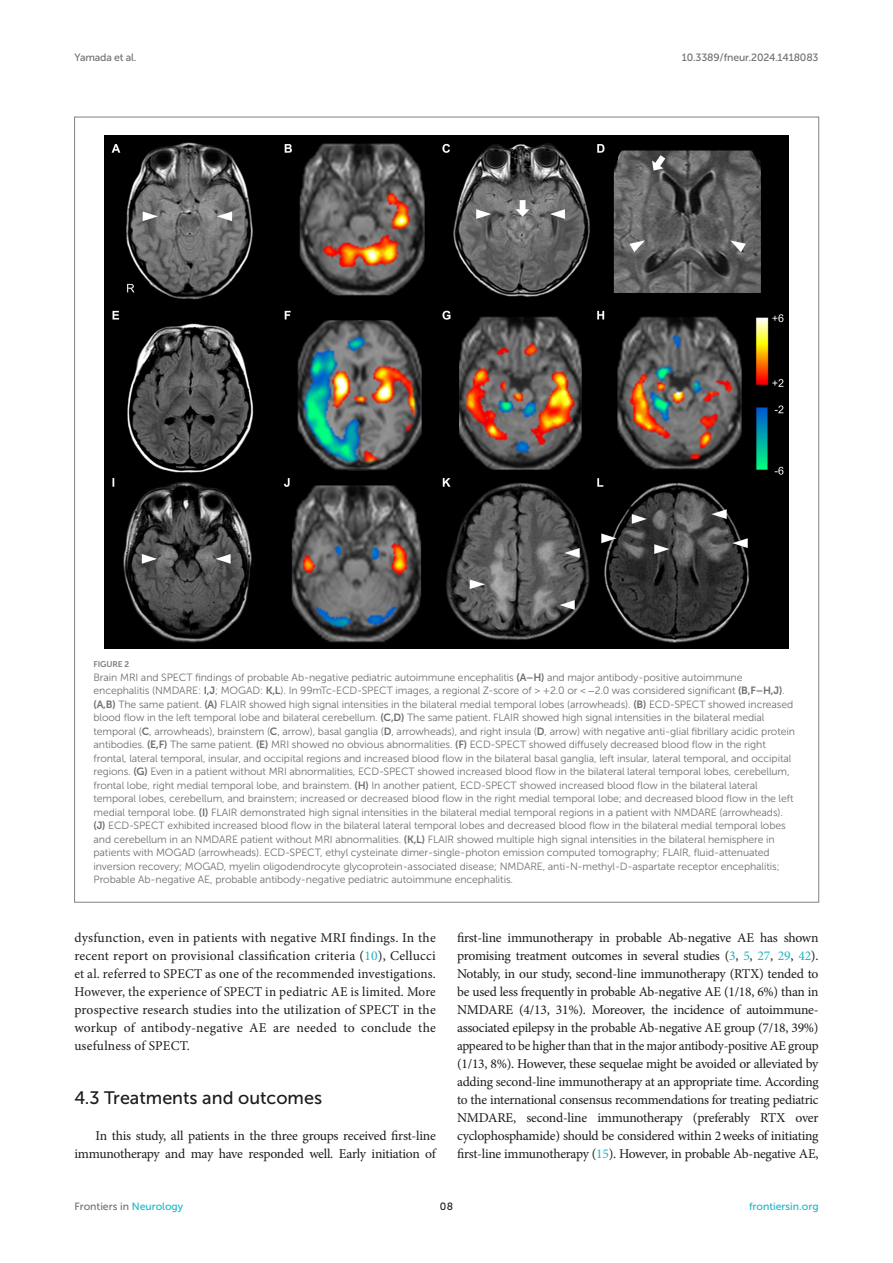
<style>
.page{position:relative;width:893px;height:1263px;background:#fff}
.page>*{position:absolute;margin:0;border:0;box-sizing:border-box;transform-origin:0 0}
.HEAD_2{font:18px "Museo Sans 500";color:#1b1c1b}
.TEXT_FLUSH{font:13.5px/18px "Minion Pro";letter-spacing:-.02em;color:#1b1c1b;text-align:right}
.TEXT{font:13.5px/18px "Minion Pro";letter-spacing:.015em;color:#1b1c1b;text-align:justify}
.FIG_LEG{font:10.5px/13.5px "Museo Sans 300";letter-spacing:-.01em;color:#706f70}
.t1{font:10.5px "Museo Sans 500";letter-spacing:-.015em;color:#706f70}
.t2{font:10.5px "Museo Sans 500";color:#1db5c3}
.t3{font:10.5px "Museo Sans 500";color:#1b1c1b}
.FIG_HD{font:8.25px "Museo Sans 700";letter-spacing:-.01em;color:#7e7f7f}
.s1{font-family:"Museo Sans 700"}
.s2{font-family:"STIX General"}
.s3{color:#1db5c3}
</style>
<div class="page">
<img style="left:104px;top:136px;width:685px;height:512px">
<p class="t1" style="left:74px;top:51px;width:64px">Yamada et al.</p>
<p class="t1" style="left:682px;top:51px;width:138px">10.3389/fneur.2024.1418083</p>
<p class="FIG_HD" style="left:94px;top:660px;width:37px">FIGURE 2</p>
<p class="FIG_LEG" style="left:94px;top:670px;width:703px">Brain MRI and SPECT findings of probable Ab-negative pediatric autoimmune encephalitis <span class="s1">(A–H)</span> and major antibody-positive autoimmune encephalitis (NMDARE: <span class="s1">I,J</span>; MOGAD: <span class="s1">K,L</span>). In 99mTc-ECD-SPECT images, a regional Z-score of &gt; +2.0 or &lt; <span class="s2">−</span>2.0 was considered significant <span class="s1">(B,F–H,J)</span>. <span class="s1">(A,B)</span> The same patient. <span class="s1">(A)</span> FLAIR showed high signal intensities in the bilateral medial temporal lobes (arrowheads). <span class="s1">(B)</span> ECD-SPECT showed increased blood flow in the left temporal lobe and bilateral cerebellum. <span class="s1">(C,D)</span> The same patient. FLAIR showed high signal intensities in the bilateral medial temporal (<span class="s1">C</span>, arrowheads), brainstem (<span class="s1">C</span>, arrow), basal ganglia (<span class="s1">D</span>, arrowheads), and right insula (<span class="s1">D</span>, arrow) with negative anti-glial fibrillary acidic protein antibodies. <span class="s1">(E,F)</span> The same patient. <span class="s1">(E)</span> MRI showed no obvious abnormalities. <span class="s1">(F)</span> ECD-SPECT showed diffusely decreased blood flow in the right frontal, lateral temporal, insular, and occipital regions and increased blood flow in the bilateral basal ganglia, left insular, lateral temporal, and occipital regions. <span class="s1">(G)</span> Even in a patient without MRI abnormalities, ECD-SPECT showed increased blood flow in the bilateral lateral temporal lobes, cerebellum, frontal lobe, right medial temporal lobe, and brainstem. <span class="s1">(H)</span> In another patient, ECD-SPECT showed increased blood flow in the bilateral lateral temporal lobes, cerebellum, and brainstem; increased or decreased blood flow in the right medial temporal lobe; and decreased blood flow in the left medial temporal lobe. <span class="s1">(I)</span> FLAIR demonstrated high signal intensities in the bilateral medial temporal regions in a patient with NMDARE (arrowheads). <span class="s1">(J)</span> ECD-SPECT exhibited increased blood flow in the bilateral lateral temporal lobes and decreased blood flow in the bilateral medial temporal lobes and cerebellum in an NMDARE patient without MRI abnormalities. <span class="s1">(K,L)</span> FLAIR showed multiple high signal intensities in the bilateral hemisphere in patients with MOGAD (arrowheads). ECD-SPECT, ethyl cysteinate dimer-single-photon emission computed tomography; FLAIR, fluid-attenuated inversion recovery; MOGAD, myelin oligodendrocyte glycoprotein-associated disease; NMDARE, anti-N-methyl-D-aspartate receptor encephalitis; Probable Ab-negative AE, probable antibody-negative pediatric autoimmune encephalitis.</p>
<p class="TEXT" style="left:74px;top:929px;width:363px">dysfunction, even in patients with negative MRI findings. In the recent report on provisional classification criteria (<span class="s3">10</span>), Cellucci et al. referred to SPECT as one of the recommended investigations.<br>However, the experience of SPECT in pediatric AE is limited. More prospective research studies into the utilization of SPECT in the workup of antibody-negative AE are needed to conclude the usefulness of SPECT.</p>
<p class="HEAD_2" style="left:74px;top:1088px;width:249px">4.3 Treatments and outcomes</p>
<p class="TEXT_FLUSH" style="left:74px;top:1127px;width:363px">In this study, all patients in the three groups received first-line immunotherapy and may have responded well. Early initiation of</p>
<p class="TEXT_FLUSH" style="left:457px;top:929px;width:363px;text-align:justify">first-line immunotherapy in probable Ab-negative AE has shown promising treatment outcomes in several studies (<span class="s3">3</span>, <span class="s3">5</span>, <span class="s3">27</span>, <span class="s3">29</span>, <span class="s3">42</span>).<br>Notably, in our study, second-line immunotherapy (RTX) tended to be used less frequently in probable Ab-negative AE (1/18, 6%) than in NMDARE (4/13, 31%). Moreover, the incidence of autoimmune&shy;associated epilepsy in the probable Ab-negative AE group (7/18, 39%) appeared to be higher than that in the major antibody-positive AE group (1/13, 8%). However, these sequelae might be avoided or alleviated by adding second-line immunotherapy at an appropriate time. According to the international consensus recommendations for treating pediatric NMDARE, second-line immunotherapy (preferably RTX over cyclophosphamide) should be considered within 2weeks of initiating first-line immunotherapy (<span class="s3">15</span>). However, in probable Ab-negative AE,</p>
<p class="t1" style="left:74px;top:1200px;width:110px">Frontiers in <span class="s3">Neurology</span></p>
<p class="t3" style="left:440px;top:1200px;width:15px">08</p>
<p class="t2" style="left:749px;top:1200px;width:71px">frontiersin.org</p>
</div>
